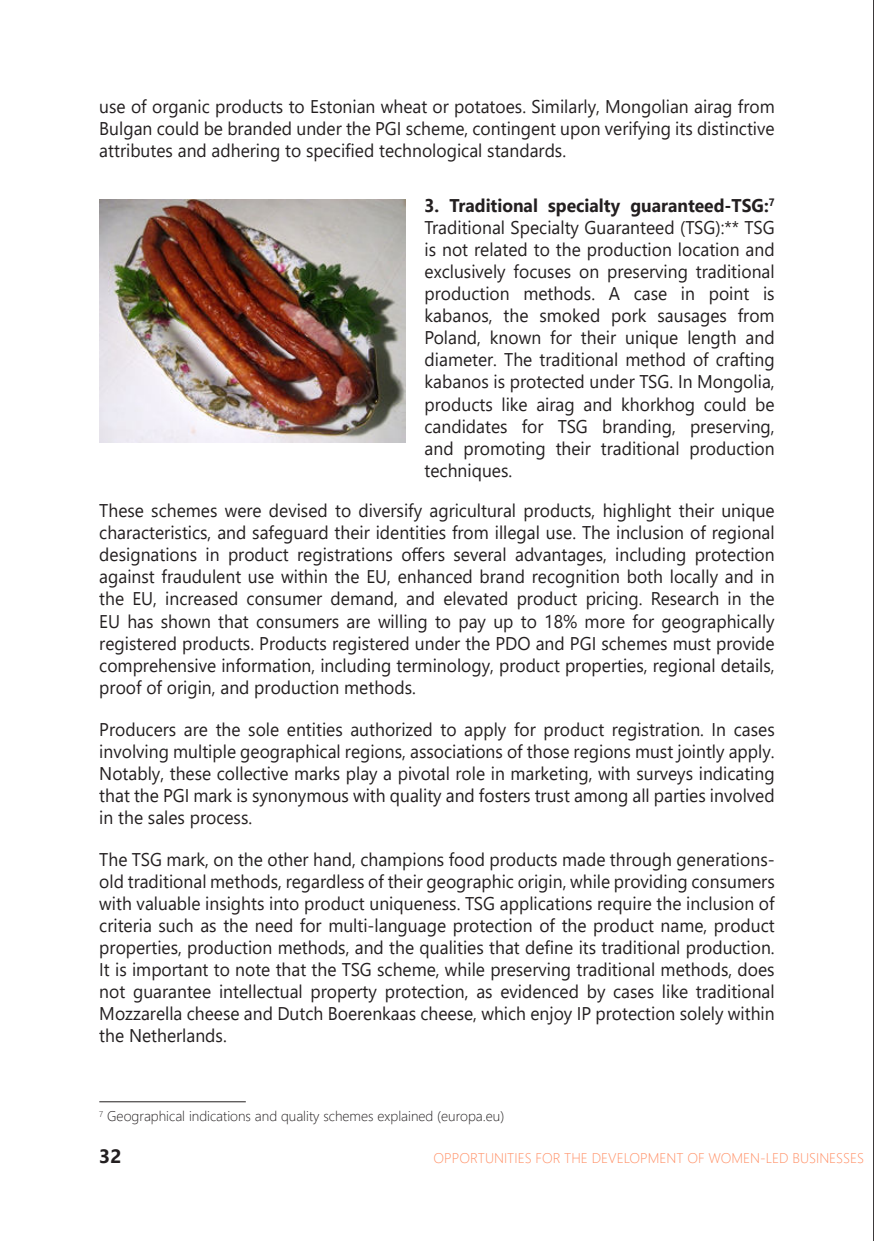
<style>
.page{position:relative;width:874px;height:1241px;background:#fff}
.page>*{position:absolute;margin:0;border:0;box-sizing:border-box;transform-origin:0 0}
.t1{font:700 19.25px "Segoe UI";color:#231f20}
.t2{font:18.38px/22.1px "Segoe UI";color:#231f20;text-align:justify;scale:.95 1}
.t3{font:300 14px "Segoe UI";color:#231f20}
.t4{font:300 14px "Segoe UI";color:#ff9066}
.s1{font-weight:700}
</style>
<div class="page">
<hr style="left:872px;top:0;width:1px;height:1240px;background:#231f20">
<img style="left:100px;top:199px;width:305px;height:244px">
<hr style="left:99px;top:1101px;width:147px;height:1px;background:#231f20">
<p class="t2" style="left:99px;top:93px;width:712px">use of organic products to Estonian wheat or potatoes. Similarly, Mongolian airag from Bulgan could be branded under the PGI scheme, contingent upon verifying its distinctive attributes and adhering to specified technological standards.</p>
<p class="t2" style="left:424px;top:193px;width:370px"><span class="s1">3. Traditional specialty guaranteed-TSG:</span><sup>7<br></sup>Traditional Specialty Guaranteed (TSG):** TSG is not related to the production location and exclusively focuses on preserving traditional production methods. A case in point is kabanos, the smoked pork sausages from Poland, known for their unique length and diameter. The traditional method of crafting kabanos is protected under TSG. In Mongolia, products like airag and khorkhog could be candidates for TSG branding, preserving, and promoting their traditional production techniques.</p>
<p class="t2" style="left:99px;top:498px;width:712px">These schemes were devised to diversify agricultural products, highlight their unique characteristics, and safeguard their identities from illegal use. The inclusion of regional designations in product registrations offers several advantages, including protection against fraudulent use within the EU, enhanced brand recognition both locally and in the EU, increased consumer demand, and elevated product pricing. Research in the EU has shown that consumers are willing to pay up to 18% more for geographically registered products. Products registered under the PDO and PGI schemes must provide comprehensive information, including terminology, product properties, regional details, proof of origin, and production methods.</p>
<p class="t2" style="left:99px;top:716px;width:712px">Producers are the sole entities authorized to apply for product registration. In cases involving multiple geographical regions, associations of those regions must jointly apply.<br>Notably, these collective marks play a pivotal role in marketing, with surveys indicating that the PGI mark is synonymous with quality and fosters trust among all parties involved in the sales process.</p>
<p class="t2" style="left:99px;top:846px;width:712px">The TSG mark, on the other hand, champions food products made through generations&shy;old traditional methods, regardless of their geographic origin, while providing consumers with valuable insights into product uniqueness. TSG applications require the inclusion of criteria such as the need for multi-language protection of the product name, product properties, production methods, and the qualities that define its traditional production.<br>It is important to note that the TSG scheme, while preserving traditional methods, does not guarantee intellectual property protection, as evidenced by cases like traditional Mozzarella cheese and Dutch Boerenkaas cheese, which enjoy IP protection solely within the Netherlands.</p>
<p class="t3" style="left:99px;top:1102px;width:406px"><sup>7</sup> Geographical indications and quality schemes explained (europa.eu)</p>
<p class="t1" style="left:99px;top:1147px;width:24px">32</p>
<p class="t4" style="left:433px;top:1151px;width:432px">OPPORTUNITIES FOR THE DEVELOPMENT OF WOMEN-LED BUSINESSES</p>
</div>
